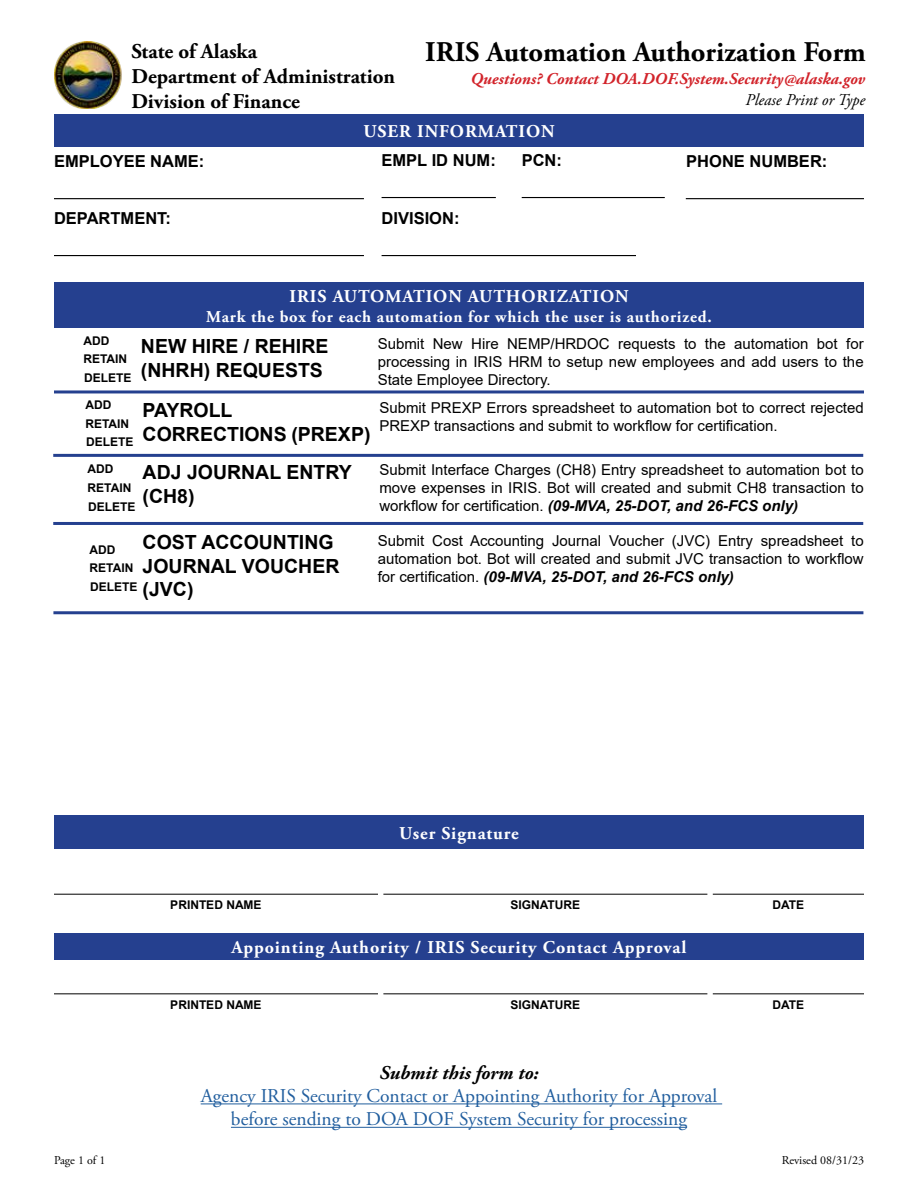
<style>
.page{position:relative;width:918px;height:1188px;background:#fff}
.page>*{position:absolute;margin:0;border:0;box-sizing:border-box;transform-origin:0 0}
.t1{font:700 28.5px "Adobe Garamond Pro";color:#000}
.t2{font:700 21px/25.2px "Adobe Garamond Pro";color:#000}
.t3{font:700 19.5px/23.4px "Arial";color:#000}
.t4{font:19.5px/23.4px "Adobe Garamond Pro";color:#215e9e;text-align:center}
.t5{font:italic 700 19.5px "Adobe Garamond Pro";color:#000}
.t6{font:700 18px "Adobe Garamond Pro";letter-spacing:.05em;color:#fff}
.t7{font:700 16.5px "Arial";color:#000}
.t8{font:700 16.5px "Adobe Garamond Pro";letter-spacing:.05em;color:#fff}
.t9{font:italic 700 16.5px "Adobe Garamond Pro";color:#d2232a}
.t10{font:italic 16.5px "Adobe Garamond Pro";color:#000}
.t11{font:15px/18px "Arial";color:#000;text-align:justify}
.t12{font:700 12px/18.6px "Arial";color:#000}
.t13{font:12px "Adobe Garamond Pro";color:#000}
.s1{font-weight:700;font-style:italic}
</style>
<div class="page">
<img style="left:54px;top:41px;width:68px;height:67px">
<div style="left:54px;top:115px;width:810px;height:32px;background:#25408f"></div>
<div style="left:54px;top:283px;width:810px;height:45px;background:#25408f"></div>
<hr style="left:382px;top:255px;width:254px;height:1px;background:#000">
<hr style="left:686px;top:198px;width:178px;height:1px;background:#000">
<hr style="left:54px;top:255px;width:310px;height:1px;background:#000">
<hr style="left:54px;top:198px;width:310px;height:1px;background:#000">
<hr style="left:382px;top:197px;width:114px;height:1px;background:#000">
<hr style="left:54px;top:390px;width:810px;height:3px;background:#25408f">
<hr style="left:53px;top:454px;width:810px;height:3px;background:#25408f">
<hr style="left:53px;top:522px;width:810px;height:3px;background:#25408f">
<div style="left:54px;top:933px;width:810px;height:27px;background:#25408f"></div>
<hr style="left:54px;top:894px;width:324px;height:1px;background:#000">
<hr style="left:383px;top:894px;width:324px;height:1px;background:#000">
<hr style="left:713px;top:894px;width:151px;height:1px;background:#000">
<hr style="left:54px;top:993px;width:324px;height:1px;background:#000">
<hr style="left:383px;top:993px;width:324px;height:1px;background:#000">
<hr style="left:713px;top:993px;width:151px;height:1px;background:#000">
<div style="left:54px;top:816px;width:810px;height:33px;background:#25408f"></div>
<hr style="left:201px;top:1103px;width:521px;height:1px;background:#215e9e">
<hr style="left:231px;top:1127px;width:456px;height:1px;background:#215e9e">
<hr style="left:522px;top:197px;width:143px;height:1px;background:#000">
<hr style="left:53px;top:611px;width:810px;height:3px;background:#25408f">
<h2 class="t2" style="left:132px;top:39px;width:265px">State of Alaska<br>Department of Administration<br>Division of Finance</h2>
<h1 class="t1" style="left:425px;top:36px;width:442px">IRIS Automation Authorization Form</h1>
<p class="t6" style="left:363px;top:121px;width:193px">USER INFORMATION</p>
<p class="t9" style="left:470px;top:69px;width:396px">Questions? Contact DOA.DOF.System.Security@alaska.gov</p>
<p class="t10" style="left:746px;top:90px;width:121px">Please Print or Type</p>
<p class="t7" style="left:54px;top:149px;width:152px">EMPLOYEE NAME:</p>
<p class="t7" style="left:382px;top:148px;width:116px">EMPL ID NUM:</p>
<p class="t7" style="left:54px;top:206px;width:119px">DEPARTMENT:</p>
<p class="t7" style="left:382px;top:206px;width:79px">DIVISION:</p>
<p class="t7" style="left:522px;top:148px;width:42px">PCN:</p>
<p class="t7" style="left:686px;top:149px;width:143px">PHONE NUMBER:</p>
<p class="t6" style="left:289px;top:286px;width:341px">IRIS AUTOMATION AUTHORIZATION</p>
<p class="t8" style="left:206px;top:307px;width:507px">Mark the box for each automation for which the user is authorized.</p>
<p class="t12" style="left:83px;top:331px;width:27px">ADD</p>
<p class="t11" style="left:378px;top:334px;width:487px">Submit New Hire NEMP/HRDOC requests to the automation bot for processing in IRIS HRM to setup new employees and add users to the State Employee Directory.</p>
<h3 class="t3" style="left:141px;top:335px;width:189px">NEW HIRE / REHIRE (NHRH) REQUESTS</h3>
<p class="t12" style="left:84px;top:350px;width:49px">RETAIN<br>DELETE</p>
<p class="t12" style="left:86px;top:396px;width:49px">ADD<br>RETAIN<br>DELETE</p>
<p class="t12" style="left:88px;top:460px;width:49px">ADD<br>RETAIN<br>DELETE</p>
<p class="t12" style="left:90px;top:540px;width:49px">ADD<br>RETAIN<br>DELETE</p>
<h3 class="t3" style="left:143px;top:399px;width:229px">PAYROLL<br>CORRECTIONS (PREXP)</h3>
<p class="t11" style="left:379px;top:398px;width:486px">Submit PREXP Errors spreadsheet to automation bot to correct rejected<br>PREXP transactions and submit to workflow for certification.</p>
<h3 class="t3" style="left:143px;top:461px;width:211px">ADJ JOURNAL ENTRY (CH8)</h3>
<p class="t11" style="left:379px;top:460px;width:486px">Submit Interface Charges (CH8) Entry spreadsheet to automation bot to move expenses in IRIS. Bot will created and submit CH8 transaction to workflow for certification. <span class="s1">(09-MVA, 25-DOT, and 26-FCS only)</span></p>
<h3 class="t3" style="left:143px;top:531px;width:198px">COST ACCOUNTING<br>JOURNAL VOUCHER (JVC)</h3>
<p class="t11" style="left:378px;top:532px;width:487px">Submit Cost Accounting Journal Voucher (JVC) Entry spreadsheet to automation bot. Bot will created and submit JVC transaction to workflow for certification. <span class="s1">(09-MVA, 25-DOT, and 26-FCS only)</span></p>
<p class="t6" style="left:399px;top:823px;width:121px">User Signature</p>
<p class="t12" style="left:170px;top:896px;width:93px">PRINTED NAME</p>
<p class="t12" style="left:511px;top:896px;width:71px">SIGNATURE</p>
<p class="t12" style="left:773px;top:896px;width:33px">DATE</p>
<p class="t6" style="left:231px;top:937px;width:457px">Appointing Authority / IRIS Security Contact Approval</p>
<p class="t12" style="left:170px;top:995px;width:93px">PRINTED NAME</p>
<p class="t12" style="left:511px;top:995px;width:71px">SIGNATURE</p>
<p class="t12" style="left:773px;top:995px;width:33px">DATE</p>
<h3 class="t5" style="left:379px;top:1061px;width:161px">Submit this form to:</h3>
<h3 class="t4" style="left:201px;top:1085px;width:518px">Agency IRIS Security Contact or Appointing Authority for Approval before sending to DOA DOF System Security for processing</h3>
<p class="t13" style="left:54px;top:1153px;width:53px">Page 1 of 1</p>
<p class="t13" style="left:782px;top:1153px;width:84px">Revised 08/31/23</p>
</div>
